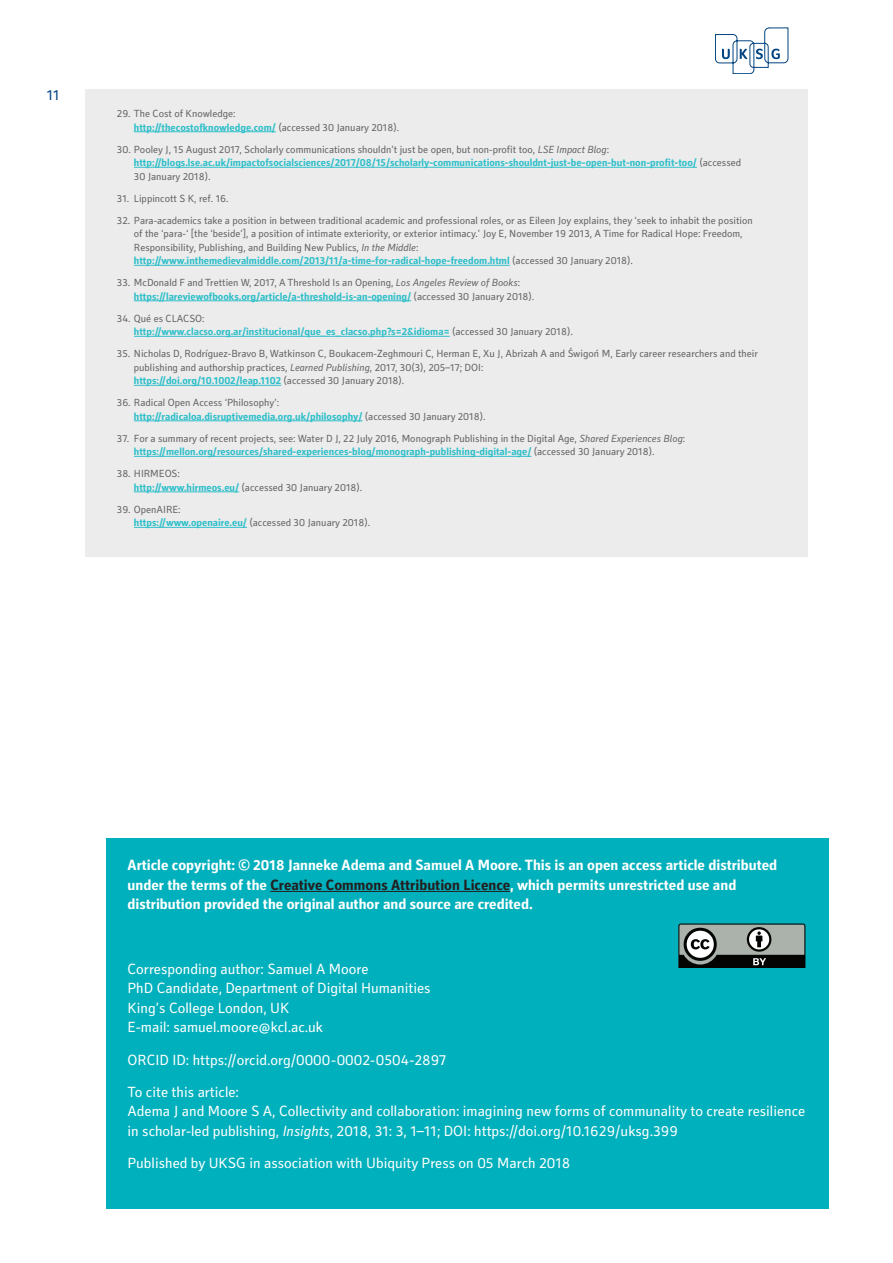
<style>
.page{position:relative;width:893px;height:1263px;background:#fff}
.page>*{position:absolute;margin:0;border:0;box-sizing:border-box;transform-origin:0 0}
.Credits{font:15px/19.5px "Secca Std";color:#fff}
.Credits_-_Author{font:700 15px/19.5px "Secca Std";color:#fff}
.t1{font:15px "Secca Std";color:#014081}
.Reference_List{font:10.5px/13.5px "Secca Std";color:#636366}
.Reference_List-2{font:700 10.5px/13.5px "Secca Std";color:#2fbfca}
.s1{font-weight:700;color:#2fbfca}
.s2{font-weight:400;color:#636366}
.s3{font-weight:400;font-style:italic;color:#636366}
.s4{font-style:italic}
.s5{color:#231f20}
</style>
<div class="page">
<svg style="left:715px;top:28px;width:73px;height:46px"></svg>
<div style="left:85px;top:89px;width:723px;height:467px;background:#ececec"></div>
<div style="left:106px;top:838px;width:723px;height:371px;background:#00b0bc"></div>
<hr style="left:270px;top:891px;width:240px;height:1px;background:#231f20">
<svg style="left:678px;top:923px;width:128px;height:45px"></svg>
<hr style="left:134px;top:131px;width:142px;height:1px;background:#2fbfca">
<hr style="left:134px;top:167px;width:563px;height:1px;background:#2fbfca">
<hr style="left:134px;top:265px;width:376px;height:1px;background:#2fbfca">
<hr style="left:134px;top:300px;width:277px;height:1px;background:#2fbfca">
<hr style="left:134px;top:336px;width:316px;height:1px;background:#2fbfca">
<hr style="left:134px;top:385px;width:147px;height:1px;background:#2fbfca">
<hr style="left:134px;top:421px;width:228px;height:1px;background:#2fbfca">
<hr style="left:134px;top:456px;width:397px;height:1px;background:#2fbfca">
<hr style="left:134px;top:492px;width:105px;height:1px;background:#2fbfca">
<hr style="left:134px;top:527px;width:113px;height:1px;background:#2fbfca">
<h1 class="t1" style="left:47px;top:87px;width:14px">11</h1>
<p class="Reference_List" style="left:134px;top:107px;width:267px;text-indent:-17px">29. The Cost of Knowledge:<br><span class="s1">http://thecostofknowledge.com/</span> (accessed 30 January 2018).</p>
<p class="Reference_List-2" style="left:134px;top:143px;width:609px;text-indent:-17px"><span class="s2">30. Pooley J, 15 August 2017, Scholarly communications shouldn’t just be open, but non-profit too,</span> <span class="s3">LSE Impact Blog</span><span class="s2">: </span>http://blogs.lse.ac.uk/impactofsocialsciences/2017/08/15/scholarly-communications-shouldnt-just-be-open-but-non-profit-too/ <span class="s2">(accessed<br>30 January 2018).</span></p>
<p class="Reference_List" style="left:117px;top:192px;width:113px">31. Lippincott S K, ref. 16.</p>
<p class="Reference_List" style="left:134px;top:214px;width:620px;text-indent:-17px">32. Para-academics take a position in between traditional academic and professional roles, or as Eileen Joy explains, they ‘seek to inhabit the position of the ‘para-‘ [the ‘beside’], a position of intimate exteriority, or exterior intimacy.’ Joy E, November 19 2013, A Time for Radical Hope: Freedom, Responsibility, Publishing, and Building New Publics, <span class="s4">In the Middle</span>: <span class="s1">http://www.inthemedievalmiddle.com/2013/11/a-time-for-radical-hope-freedom.html</span> (accessed 30 January 2018).</p>
<p class="Reference_List" style="left:134px;top:276px;width:402px;text-indent:-17px">33. McDonald F and Trettien W, 2017, A Threshold Is an Opening, <span class="s4">Los Angeles Review of Books</span>: <span class="s1">https://lareviewofbooks.org/article/a-threshold-is-an-opening/</span> (accessed 30 January 2018).</p>
<p class="Reference_List-2" style="left:134px;top:312px;width:440px;text-indent:-17px"><span class="s2">34. Qué es CLACSO:<br></span>http://www.clacso.org.ar/institucional/que_es_clacso.php?s=2&amp;idioma= <span class="s2">(accessed 30 January 2018).</span></p>
<p class="Reference_List" style="left:134px;top:347px;width:626px;text-indent:-17px">35. Nicholas D, Rodríguez-Bravo B, Watkinson C, Boukacem-Zeghmouri C, Herman E, Xu J, Abrizah A and S´wigon´ M, Early career researchers and their publishing and authorship practices, <span class="s4">Learned Publishing</span>, 2017, 30(3), 205–17; DOI:<br><span class="s1">https://doi.org/10.1002/leap.1102</span> (accessed 30 January 2018).</p>
<p class="Reference_List" style="left:134px;top:396px;width:353px;text-indent:-17px">36. Radical Open Access ‘Philosophy’: <span class="s1">http://radicaloa.disruptivemedia.org.uk/philosophy/</span> (accessed 30 January 2018).</p>
<p class="Reference_List" style="left:134px;top:432px;width:553px;text-indent:-17px">37. For a summary of recent projects, see: Water D J, 22 July 2016, Monograph Publishing in the Digital Age, <span class="s4">Shared Experiences Blog</span>: <span class="s1">https://mellon.org/resources/shared-experiences-blog/monograph-publishing-digital-age/</span> (accessed 30 January 2018).</p>
<p class="Reference_List" style="left:134px;top:467px;width:230px;text-indent:-17px">38. HIRMEOS:<br><span class="s1">http://www.hirmeos.eu/</span> (accessed 30 January 2018).</p>
<p class="Reference_List" style="left:134px;top:503px;width:238px;text-indent:-17px">39. OpenAIRE:<br><span class="s1">https://www.openaire.eu/</span> (accessed 30 January 2018).</p>
<p class="Credits_-_Author" style="left:128px;top:856px;width:651px">Article copyright: © 2018 Janneke Adema and Samuel A Moore. This is an open access article distributed under the terms of the <span class="s5">Creative Commons Attribution Licence</span>, which permits unrestricted use and distribution provided the original author and source are credited.</p>
<p class="Credits" style="left:128px;top:960px;width:305px">Corresponding author: Samuel A Moore<br>PhD Candidate, Department of Digital Humanities King’s College London, UK<br>E-mail: samuel.moore@kcl.ac.uk</p>
<p class="Credits" style="left:128px;top:1050px;width:320px">ORCID ID: https://orcid.org/0000-0002-0504-2897</p>
<p class="Credits" style="left:128px;top:1083px;width:679px">To cite this article:<br>Adema J and Moore S A, Collectivity and collaboration: imagining new forms of communality to create resilience in scholar-led publishing, <span class="s4">Insights</span>, 2018, 31: 3, 1–11; DOI: https://doi.org/10.1629/uksg.399</p>
<p class="Credits" style="left:128px;top:1154px;width:444px">Published by UKSG in association with Ubiquity Press on 05 March 2018</p>
</div>
